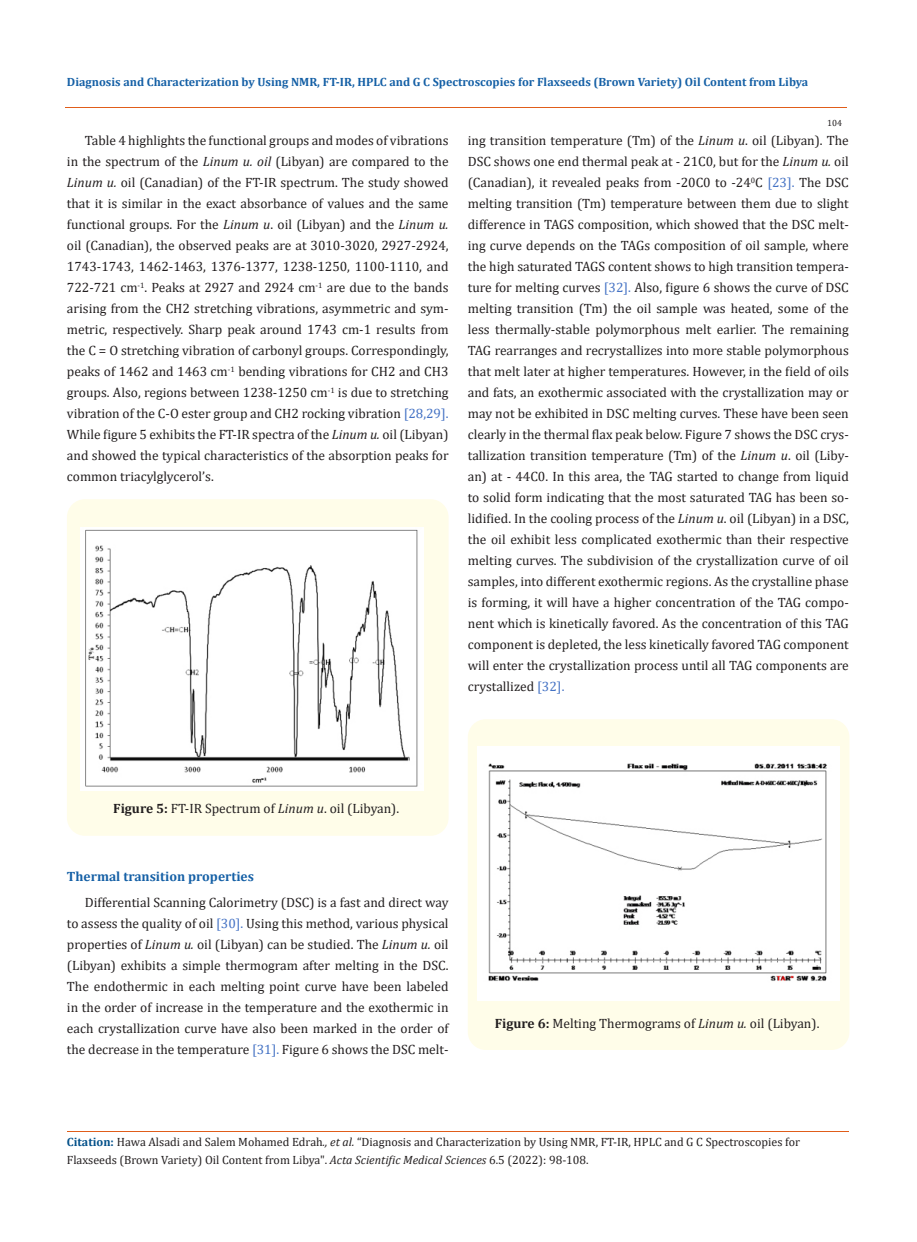
<style>
.page{position:relative;width:917px;height:1242px;background:#fff}
.page>*{position:absolute;margin:0;border:0;box-sizing:border-box;transform-origin:0 0}
.t1{font:13.5px/21px "Cambria";color:#231f20;text-align:justify}
.Normal__Web{font:700 13.5px "Cambria";color:#1560a6}
.t2{font:12px "Cambria";color:#231f20}
.t3{font:700 12px "Cambria";color:#1560a6}
.t4{font:9px "Cambria";color:#231f20}
.s1{font-style:italic}
.s2{color:#4472c4}
.s3{font-weight:700}
.s4{font-weight:700;color:#035089}
</style>
<div class="page">
<hr style="left:65px;top:108px;width:782px;height:1px;background:#e05d1a">
<hr style="left:67px;top:1131px;width:781px;height:1px;background:#e05d1a">
<div style="left:67px;top:499px;width:381px;height:337px;background:#fffde9;border-radius:18px"></div>
<img style="left:81px;top:527px;width:342px;height:263px">
<div style="left:468px;top:719px;width:381px;height:331px;background:#fffde9;border-radius:18px"></div>
<img style="left:477px;top:746px;width:362px;height:254px">
<p class="t3" style="left:67px;top:73px;width:743px">Diagnosis and Characterization by Using NMR, FT-IR, HPLC and G C Spectroscopies for Flaxseeds (Brown Variety) Oil Content from Libya</p>
<p class="t4" style="left:827px;top:118px;width:16px">104</p>
<p class="t1" style="left:67px;top:130px;width:383px;text-indent:18px">Table 4 highlights the functional groups and modes of vibrations in the spectrum of the <span class="s1">Linum u. oil</span> (Libyan) are compared to the <span class="s1">Linum u.</span> oil (Canadian) of the FT-IR spectrum. The study showed that it is similar in the exact absorbance of values and the same functional groups. For the <span class="s1">Linum u</span>. oil (Libyan) and the <span class="s1">Linum u. </span>oil (Canadian), the observed peaks are at 3010-3020, 2927-2924, 1743-1743, 1462-1463, 1376-1377, 1238-1250, 1100-1110, and 722-721 cm<sup>-1</sup>. Peaks at 2927 and 2924 cm<sup>-1</sup> are due to the bands arising from the CH2 stretching vibrations, asymmetric and sym&shy;metric, respectively. Sharp peak around 1743 cm-1 results from the C = O stretching vibration of carbonyl groups. Correspondingly, peaks of 1462 and 1463 cm<sup>-1</sup> bending vibrations for CH2 and CH3 groups. Also, regions between 1238-1250 cm<sup>-1</sup> is due to stretching vibration of the C-O ester group and CH2 rocking vibration <span class="s2">[28,29].<br></span>While figure 5 exhibits the FT-IR spectra of the <span class="s1">Linum u.</span> oil (Libyan) and showed the typical characteristics of the absorption peaks for common triacylglycerol’s.</p>
<p class="t1" style="left:468px;top:130px;width:382px">ing transition temperature (Tm) of the <span class="s1">Linum u</span>. oil (Libyan). The DSC shows one end thermal peak at - 21C0, but for the <span class="s1">Linum u.</span> oil (Canadian), it revealed peaks from -20C0 to -24<sup>0</sup>C <span class="s2">[23].</span> The DSC melting transition (Tm) temperature between them due to slight difference in TAGS composition, which showed that the DSC melt&shy;ing curve depends on the TAGs composition of oil sample, where the high saturated TAGS content shows to high transition tempera&shy;ture for melting curves <span class="s2">[32].</span> Also, figure 6 shows the curve of DSC melting transition (Tm) the oil sample was heated, some of the less thermally-stable polymorphous melt earlier. The remaining TAG rearranges and recrystallizes into more stable polymorphous that melt later at higher temperatures. However, in the field of oils and fats, an exothermic associated with the crystallization may or may not be exhibited in DSC melting curves. These have been seen clearly in the thermal flax peak below. Figure 7 shows the DSC crys&shy;tallization transition temperature (Tm) of the <span class="s1">Linum u</span>. oil (Liby&shy;an) at - 44C0. In this area, the TAG started to change from liquid to solid form indicating that the most saturated TAG has been so&shy;lidified. In the cooling process of the <span class="s1">Linum u</span>. oil (Libyan) in a DSC, the oil exhibit less complicated exothermic than their respective melting curves. The subdivision of the crystallization curve of oil samples, into different exothermic regions. As the crystalline phase is forming, it will have a higher concentration of the TAG compo&shy;nent which is kinetically favored. As the concentration of this TAG component is depleted, the less kinetically favored TAG component will enter the crystallization process until all TAG components are crystallized <span class="s2">[32].</span></p>
<p class="t1" style="left:113px;top:798px;width:287px"><span class="s3">Figure 5:</span> FT-IR Spectrum of <span class="s1">Linum u</span>. oil (Libyan).</p>
<p class="Normal__Web" style="left:67px;top:867px;width:188px">Thermal transition properties</p>
<p class="t1" style="left:67px;top:892px;width:383px;text-indent:18px">Differential Scanning Calorimetry (DSC) is a fast and direct way to assess the quality of oil <span class="s2">[30].</span> Using this method, various physical properties of <span class="s1">Linum u.</span> oil (Libyan) can be studied. The <span class="s1">Linum u.</span> oil (Libyan) exhibits a simple thermogram after melting in the DSC.<br>The endothermic in each melting point curve have been labeled in the order of increase in the temperature and the exothermic in each crystallization curve have also been marked in the order of the decrease in the temperature <span class="s2">[31].</span> Figure 6 shows the DSC melt-</p>
<p class="t1" style="left:495px;top:1013px;width:326px"><span class="s3">Figure 6:</span> Melting Thermograms of <span class="s1">Linum u.</span> oil (Libyan).</p>
<p class="t2" style="left:67px;top:1135px;width:734px"><span class="s4">Citation:</span> Hawa Alsadi and Salem Mohamed Edrah<span class="s1">., et al.</span> “Diagnosis and Characterization by Using NMR, FT-IR, HPLC and G C Spectroscopies for</p>
<p class="t2" style="left:67px;top:1153px;width:523px">Flaxseeds (Brown Variety) Oil Content from Libya". <span class="s1">Acta Scientific Medical Sciences</span> 6.5 (2022): 98-108.</p>
</div>
